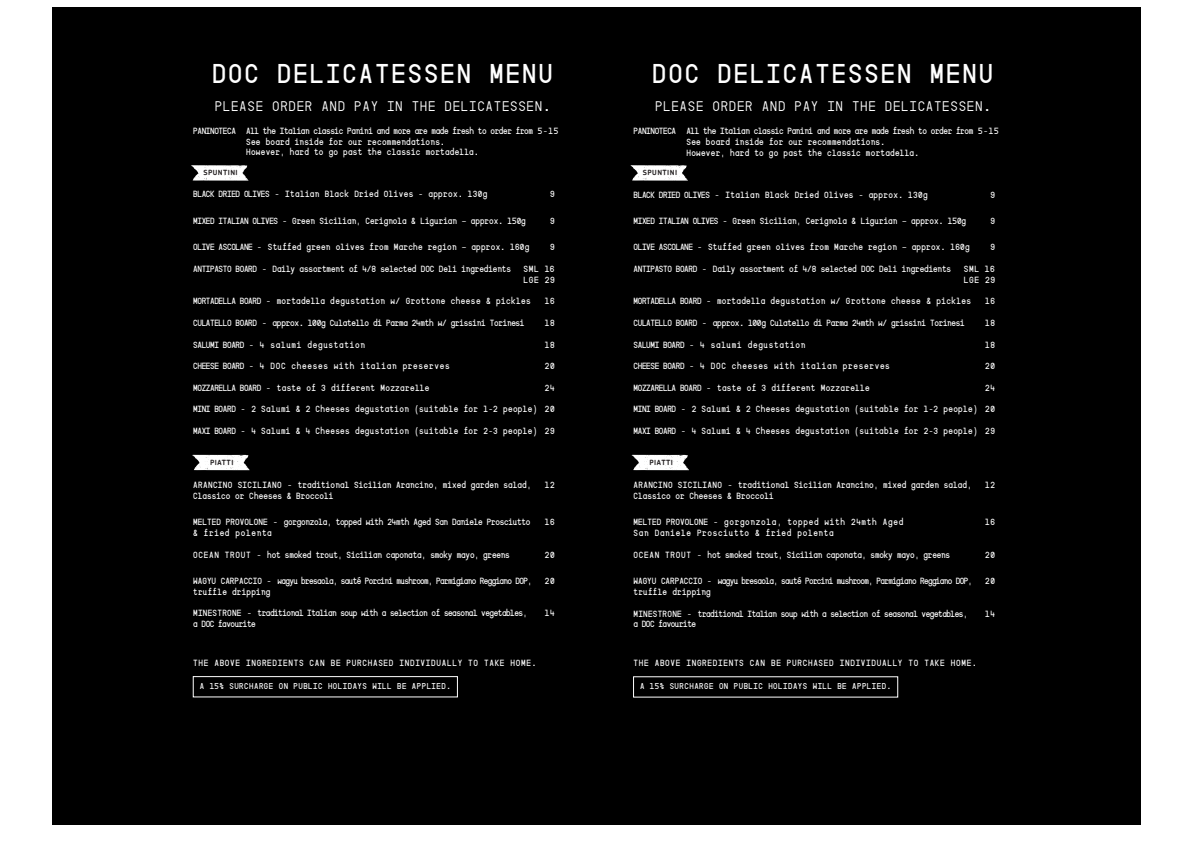
<style>
.page{position:relative;width:1191px;height:842px;background:#fff}
.page>*{position:absolute;margin:0;border:0;box-sizing:border-box;transform-origin:0 0}
.t1{font:700 27.2px "CDLX Mono";color:#fff}
.t2{font:14px "CDLX Mono";color:#fff}
.t3{font:700 9px "CDLX Mono";letter-spacing:-.04em;color:#fff}
.t4{font:700 9px "CDLX Mono";letter-spacing:-.07em;color:#fff}
.t5{font:700 9px "CDLX Mono";color:#fff}
.t6{font:700 9px "CDLX Mono";letter-spacing:-.05em;color:#fff}
.t7{font:700 9px "CDLX Mono";letter-spacing:-.11em;color:#fff}
.t8{font:700 9px "CDLX Mono";letter-spacing:-.13em;color:#fff}
.t9{font:700 9px "CDLX Mono";letter-spacing:-.15em;color:#fff}
.t10{font:700 9px "CDLX Mono";letter-spacing:-.12em;color:#fff}
.t11{font:700 9px "CDLX Mono";letter-spacing:-.09em;color:#fff}
.t12{font:700 9px "CDLX Mono";letter-spacing:-.03em;color:#fff}
.t13{font:700 9px "CDLX Mono";letter-spacing:-.1em;color:#fff}
.Body_Copy_8_5pt{font:700 8.5px "CDLX Mono";letter-spacing:-.02em;color:#fff}
.Body_Copy_8_5pt-2{font:700 7.1px "Chevin";letter-spacing:.06em;color:#231f20}
</style>
<div class="page">
<div style="left:595px;top:7px;width:546px;height:818px;background:#000"></div>
<div style="left:52px;top:7px;width:546px;height:818px;background:#000"></div>
<div style="left:193px;top:676px;width:265px;height:21px;border:1px solid #fff"></div>
<svg style="left:191px;top:165px;width:57px;height:16px"></svg>
<svg style="left:192px;top:455px;width:58px;height:15px"></svg>
<svg style="left:630px;top:165px;width:58px;height:16px"></svg>
<svg style="left:631px;top:455px;width:58px;height:15px"></svg>
<p class="t1" style="left:211px;top:54px;width:344px">DOC DELICATESSEN MENU</p>
<p class="t2" style="left:214px;top:96px;width:338px">PLEASE ORDER AND PAY IN THE DELICATESSEN.</p>
<p class="t10" style="left:193px;top:124px;width:367px">PANINOTECA All the Italian classic Panini and more are made fresh to order from 5-15</p>
<p class="t6" style="left:246px;top:135px;width:201px">See board inside for our recommendations.</p>
<p class="t6" style="left:246px;top:146px;width:235px">However, hard to go past the classic mortadella.</p>
<p class="t3" style="left:193px;top:188px;width:296px">BLACK DRIED OLIVES - Italian Black Dried Olives - approx. 130g</p>
<p class="t4" style="left:550px;top:188px;width:7px">9</p>
<p class="t4" style="left:193px;top:214px;width:335px">MIXED ITALIAN OLIVES - Green Sicilian, Cerignola &amp; Ligurian – approx. 150g</p>
<p class="t4" style="left:550px;top:214px;width:7px">9</p>
<p class="t6" style="left:193px;top:241px;width:338px">OLIVE ASCOLANE - Stuffed green olives from Marche region – approx. 160g</p>
<p class="t4" style="left:550px;top:241px;width:7px">9</p>
<p class="t11" style="left:193px;top:262px;width:320px">ANTIPASTO BOARD - Daily assortment of 4/8 selected DOC Deli ingredients</p>
<p class="t4" style="left:523px;top:262px;width:33px">SML 16</p>
<p class="t4" style="left:523px;top:273px;width:33px">LGE 29</p>
<p class="t12" style="left:193px;top:295px;width:340px">MORTADELLA BOARD - mortadella degustation w/ Grottone cheese &amp; pickles</p>
<p class="t4" style="left:544px;top:295px;width:12px">16</p>
<p class="t7" style="left:193px;top:316px;width:333px">CULATELLO BOARD - approx. 100g Culatello di Parma 24mth w/ grissini Torinesi</p>
<p class="t4" style="left:544px;top:316px;width:12px">18</p>
<p class="t5" style="left:193px;top:338px;width:174px">SALUMI BOARD - 4 salumi degustation</p>
<p class="t4" style="left:544px;top:338px;width:12px">18</p>
<p class="t5" style="left:193px;top:360px;width:258px">CHEESE BOARD - 4 DOC cheeses with italian preserves</p>
<p class="t4" style="left:544px;top:360px;width:12px">20</p>
<p class="t3" style="left:193px;top:381px;width:238px">MOZZARELLA BOARD - taste of 3 different Mozzarelle</p>
<p class="t4" style="left:544px;top:381px;width:12px">24</p>
<p class="t3" style="left:193px;top:403px;width:363px">MINI BOARD - 2 Salumi &amp; 2 Cheeses degustation (suitable for 1-2 people) 20</p>
<p class="t3" style="left:193px;top:424px;width:363px">MAXI BOARD - 4 Salumi &amp; 4 Cheeses degustation (suitable for 2-3 people) 29</p>
<p class="Body_Copy_8_5pt-2" style="left:203px;top:168px;width:36px">SPUNTINI</p>
<p class="Body_Copy_8_5pt-2" style="left:210px;top:458px;width:25px">PIATTI</p>
<p class="t4" style="left:193px;top:478px;width:340px">ARANCINO SICILIANO - traditional Sicilian Arancino, mixed garden salad,</p>
<p class="t4" style="left:544px;top:478px;width:12px">12</p>
<p class="t4" style="left:193px;top:489px;width:142px">Classico or Cheeses &amp; Broccoli</p>
<p class="t7" style="left:193px;top:516px;width:339px">MELTED PROVOLONE - gorgonzola, topped with 24mth Aged San Daniele Prosciutto</p>
<p class="t4" style="left:544px;top:516px;width:12px">16</p>
<p class="t5" style="left:193px;top:526px;width:81px">&amp; fried polenta</p>
<p class="t13" style="left:193px;top:548px;width:319px">OCEAN TROUT - hot smoked trout, Sicilian caponata, smoky mayo, greens</p>
<p class="t4" style="left:544px;top:548px;width:12px">20</p>
<p class="t9" style="left:193px;top:574px;width:341px">WAGYU CARPACCIO - wagyu bresaola, sauté Porcini mushroom, Parmigiano Reggiano DOP,</p>
<p class="t4" style="left:544px;top:574px;width:12px">20</p>
<p class="t6" style="left:193px;top:585px;width:79px">truffle dripping</p>
<p class="t8" style="left:193px;top:607px;width:336px">MINESTRONE - traditional Italian soup with a selection of seasonal vegetables,</p>
<p class="t4" style="left:544px;top:607px;width:12px">14</p>
<p class="t8" style="left:193px;top:618px;width:65px">a DOC favourite</p>
<p class="t5" style="left:193px;top:656px;width:345px">THE ABOVE INGREDIENTS CAN BE PURCHASED INDIVIDUALLY TO TAKE HOME.</p>
<p class="Body_Copy_8_5pt" style="left:199px;top:680px;width:253px">A 15% SURCHARGE ON PUBLIC HOLIDAYS WILL BE APPLIED.</p>
<p class="t1" style="left:651px;top:54px;width:344px">DOC DELICATESSEN MENU</p>
<p class="t2" style="left:654px;top:97px;width:338px">PLEASE ORDER AND PAY IN THE DELICATESSEN.</p>
<p class="t10" style="left:633px;top:125px;width:367px">PANINOTECA All the Italian classic Panini and more are made fresh to order from 5-15</p>
<p class="t6" style="left:686px;top:135px;width:201px">See board inside for our recommendations.</p>
<p class="t6" style="left:686px;top:146px;width:235px">However, hard to go past the classic mortadella.</p>
<p class="t3" style="left:633px;top:188px;width:296px">BLACK DRIED OLIVES - Italian Black Dried Olives - approx. 130g</p>
<p class="t4" style="left:990px;top:188px;width:7px">9</p>
<p class="t4" style="left:633px;top:215px;width:335px">MIXED ITALIAN OLIVES - Green Sicilian, Cerignola &amp; Ligurian – approx. 150g</p>
<p class="t4" style="left:990px;top:215px;width:7px">9</p>
<p class="t6" style="left:633px;top:241px;width:338px">OLIVE ASCOLANE - Stuffed green olives from Marche region – approx. 160g</p>
<p class="t4" style="left:990px;top:241px;width:7px">9</p>
<p class="t11" style="left:633px;top:263px;width:320px">ANTIPASTO BOARD - Daily assortment of 4/8 selected DOC Deli ingredients</p>
<p class="t4" style="left:963px;top:263px;width:33px">SML 16</p>
<p class="t4" style="left:963px;top:273px;width:33px">LGE 29</p>
<p class="t12" style="left:633px;top:295px;width:340px">MORTADELLA BOARD - mortadella degustation w/ Grottone cheese &amp; pickles</p>
<p class="t4" style="left:984px;top:295px;width:12px">16</p>
<p class="t7" style="left:633px;top:317px;width:333px">CULATELLO BOARD - approx. 100g Culatello di Parma 24mth w/ grissini Torinesi</p>
<p class="t4" style="left:984px;top:317px;width:12px">18</p>
<p class="t5" style="left:633px;top:338px;width:174px">SALUMI BOARD - 4 salumi degustation</p>
<p class="t4" style="left:984px;top:338px;width:12px">18</p>
<p class="t5" style="left:633px;top:360px;width:258px">CHEESE BOARD - 4 DOC cheeses with italian preserves</p>
<p class="t4" style="left:984px;top:360px;width:12px">20</p>
<p class="t3" style="left:633px;top:381px;width:238px">MOZZARELLA BOARD - taste of 3 different Mozzarelle</p>
<p class="t4" style="left:984px;top:381px;width:12px">24</p>
<p class="t3" style="left:633px;top:403px;width:363px">MINI BOARD - 2 Salumi &amp; 2 Cheeses degustation (suitable for 1-2 people) 20</p>
<p class="t3" style="left:633px;top:425px;width:363px">MAXI BOARD - 4 Salumi &amp; 4 Cheeses degustation (suitable for 2-3 people) 29</p>
<p class="Body_Copy_8_5pt-2" style="left:643px;top:168px;width:36px">SPUNTINI</p>
<p class="Body_Copy_8_5pt-2" style="left:649px;top:458px;width:25px">PIATTI</p>
<p class="t4" style="left:633px;top:479px;width:340px">ARANCINO SICILIANO - traditional Sicilian Arancino, mixed garden salad,</p>
<p class="t4" style="left:984px;top:479px;width:12px">12</p>
<p class="t4" style="left:633px;top:489px;width:142px">Classico or Cheeses &amp; Broccoli</p>
<p class="t5" style="left:633px;top:516px;width:272px">MELTED PROVOLONE - gorgonzola, topped with 24mth Aged</p>
<p class="t4" style="left:984px;top:516px;width:12px">16</p>
<p class="t5" style="left:633px;top:527px;width:202px">San Daniele Prosciutto &amp; fried polenta</p>
<p class="t13" style="left:633px;top:548px;width:319px">OCEAN TROUT - hot smoked trout, Sicilian caponata, smoky mayo, greens</p>
<p class="t4" style="left:984px;top:548px;width:12px">20</p>
<p class="t9" style="left:633px;top:575px;width:341px">WAGYU CARPACCIO - wagyu bresaola, sauté Porcini mushroom, Parmigiano Reggiano DOP,</p>
<p class="t4" style="left:984px;top:575px;width:12px">20</p>
<p class="t6" style="left:633px;top:585px;width:79px">truffle dripping</p>
<p class="t8" style="left:633px;top:607px;width:336px">MINESTRONE - traditional Italian soup with a selection of seasonal vegetables,</p>
<p class="t4" style="left:984px;top:607px;width:12px">14</p>
<p class="t8" style="left:633px;top:618px;width:65px">a DOC favourite</p>
<p class="t5" style="left:633px;top:656px;width:345px">THE ABOVE INGREDIENTS CAN BE PURCHASED INDIVIDUALLY TO TAKE HOME.</p>
<p class="Body_Copy_8_5pt" style="left:640px;top:680px;width:253px">A 15% SURCHARGE ON PUBLIC HOLIDAYS WILL BE APPLIED.</p>
</div>
